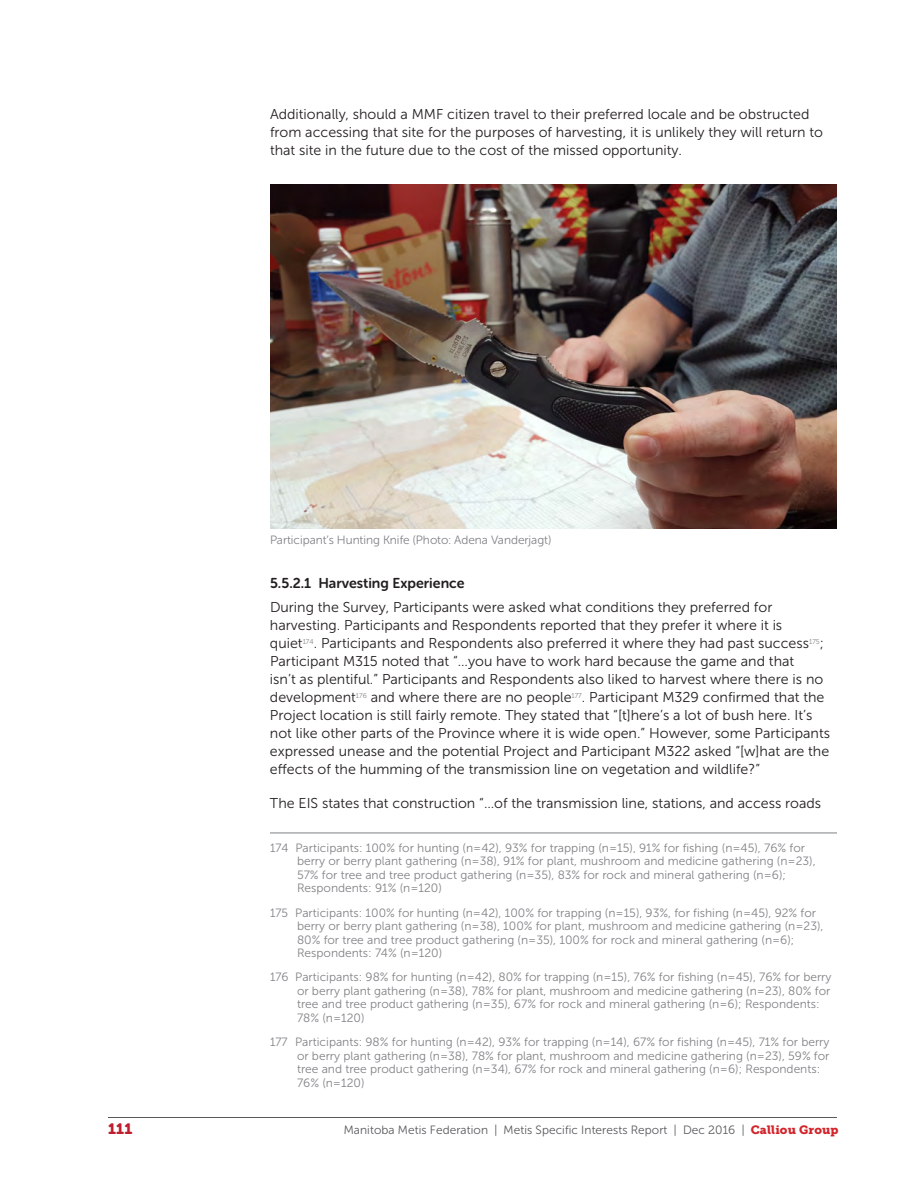
<style>
.page{position:relative;width:918px;height:1188px;background:#fff}
.page>*{position:absolute;margin:0;border:0;box-sizing:border-box;transform-origin:0 0}
.t1{font:15px "Museo Sans Rounded 900";color:#be1e2d}
.t2{font:14.25px/18px "Museo Sans 300";color:#231f20}
.t3{font:14.25px "Museo Sans Rounded 700";color:#231f20}
.t4{font:12px/13.5px "Museo Sans 300";color:#808285}
.t5{font:12px "Museo Sans Rounded 300";letter-spacing:.01em;color:#58595b}
.t6{font:12px "Museo Sans Rounded 300";color:#808285}
.s1{font-family:"Museo Sans Rounded 300"}
.s2{font-family:"Museo Slab 300"}
.s3{font-family:"Museo Slab 900";color:#d2232a}
</style>
<div class="page">
<hr style="left:108px;top:1117px;width:729px;height:1px;background:#58595b">
<img style="left:270px;top:185px;width:567px;height:343px">
<hr style="left:270px;top:833px;width:567px;height:1px;background:#808285">
<p class="t2" style="left:270px;top:105px;width:555px">Additionally, should a MMF citizen travel to their preferred locale and be obstructed from accessing that site for the purposes of harvesting, it is unlikely they will return to that site in the future due to the cost of the missed opportunity.</p>
<p class="t6" style="left:270px;top:534px;width:283px">Participant’s Hunting Knife (Photo: Adena Vanderjagt)</p>
<p class="t3" style="left:270px;top:575px;width:196px">5.5.2.1 Harvesting Experience</p>
<p class="t2" style="left:270px;top:598px;width:562px">During the Survey, Participants were asked what conditions they preferred for harvesting. Participants and Respondents reported that they prefer it where it is quiet<sup>1</sup><sup>7</sup><sup>4</sup>. Participants and Respondents also preferred it where they had past success<sup>1</sup><sup>7</sup><sup>5</sup>; Participant M315 noted that “…you have to work hard because the game and that<br>isn’t as plentiful.” Participants and Respondents also liked to harvest where there is no development<sup>1</sup><sup>7</sup><sup>6</sup> and where there are no people<sup>1</sup><sup>7</sup><sup>7</sup>. Participant M329 confirmed that the Project location is still fairly remote. They stated that “[t]here’s a lot of bush here. It’s not like other parts of the Province where it is wide open.” However, some Participants expressed unease and the potential Project and Participant M322 asked “[w]hat are the effects of the humming of the transmission line on vegetation and wildlife?”</p>
<p class="t2" style="left:270px;top:794px;width:553px">The EIS states that construction “…of the transmission line, stations, and access roads</p>
<p class="t4" style="left:297px;top:841px;width:520px;text-indent:-27px"><span class="s1">174</span> Participants: 100% for hunting (n=42), 93% for trapping (n=15), 91% for fishing (n=45), 76% for berry or berry plant gathering (n=38), 91% for plant, mushroom and medicine gathering (n=23), 57% for tree and tree product gathering (n=35), 83% for rock and mineral gathering (n=6); Respondents: 91% (n=120)</p>
<p class="t4" style="left:297px;top:906px;width:528px;text-indent:-27px"><span class="s1">175</span> Participants: 100% for hunting (n=42), 100% for trapping (n=15), 93%, for fishing (n=45), 92% for berry or berry plant gathering (n=38), 100% for plant, mushroom and medicine gathering (n=23), 80% for tree and tree product gathering (n=35), 100% for rock and mineral gathering (n=6); Respondents: 74% (n=120)</p>
<p class="t4" style="left:297px;top:971px;width:536px;text-indent:-27px"><span class="s1">176</span> Participants: 98% for hunting (n=42), 80% for trapping (n=15), 76% for fishing (n=45), 76% for berry or berry plant gathering (n=38), 78% for plant, mushroom and medicine gathering (n=23), 80% for tree and tree product gathering (n=35), 67% for rock and mineral gathering (n=6); Respondents:<br>78% (n=120)</p>
<p class="t4" style="left:297px;top:1035px;width:534px;text-indent:-27px"><span class="s1">177</span> Participants: 98% for hunting (n=42), 93% for trapping (n=14), 67% for fishing (n=45), 71% for berry or berry plant gathering (n=38), 78% for plant, mushroom and medicine gathering (n=23), 59% for tree and tree product gathering (n=34), 67% for rock and mineral gathering (n=6); Respondents:<br>76% (n=120)</p>
<p class="t1" style="left:108px;top:1120px;width:26px">111</p>
<p class="t5" style="left:344px;top:1123px;width:496px">Manitoba Metis Federation | Metis Specific Interests Report | Dec <span class="s2">2016</span> | <span class="s3">Calliou Group</span></p>
</div>
